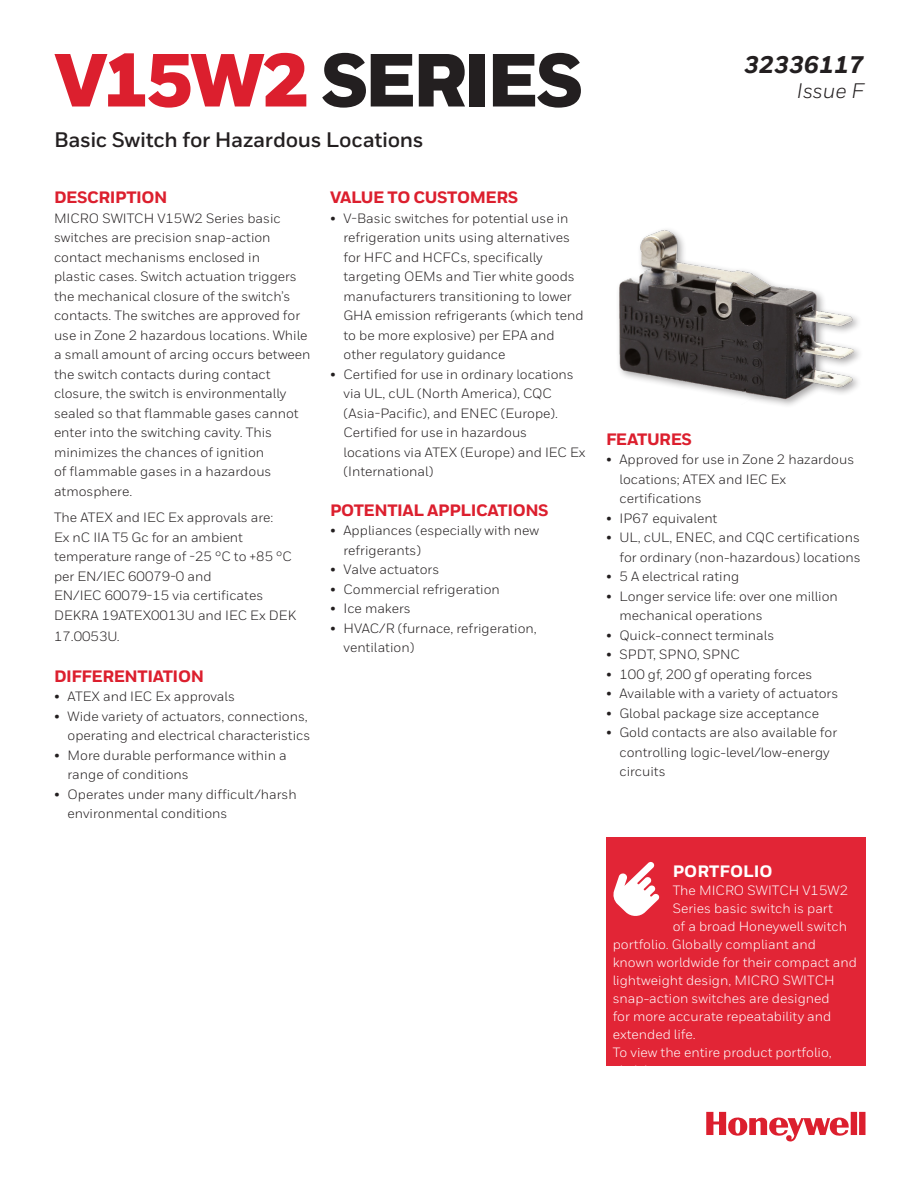
<style>
.page{position:relative;width:918px;height:1188px;background:#fff}
.page>*{position:absolute;margin:0;border:0;box-sizing:border-box;transform-origin:0 0}
._01_Cover__Heading_A{font:900 75px "Honeywell Sans";letter-spacing:-.05em;color:#231f20}
.t1{font:italic 800 24px "Honeywell Sans";color:#231f20}
._02_Cover__Subtitle{font:700 21px "Honeywell Sans";letter-spacing:-.015em;color:#231f20}
.t2{font:italic 21px "Honeywell Sans";letter-spacing:-.005em;color:#231f20}
.t3{font:800 16.5px "Honeywell Sans";letter-spacing:-.025em;color:#dc1f2e}
.t4{font:800 16.5px "Honeywell Sans";color:#fff}
.text_bullets_-_first{font:13.5px/19.5px "Honeywell Sans";color:#231f20}
.text_bullets_-_first-2{font:13.5px "Honeywell Sans";color:#fff}
.s1{color:#dc1f2e}
</style>
<div class="page">
<div style="left:606px;top:837px;width:260px;height:229px;background:#e22536"></div>
<img style="left:618px;top:229px;width:242px;height:175px">
<svg style="left:706px;top:1112px;width:160px;height:30px"></svg>
<svg style="left:613px;top:862px;width:46px;height:54px"></svg>
<p class="_01_Cover__Heading_A" style="left:54px;top:34px;width:531px"><span class="s1">V15W2</span> SERIES</p>
<p class="_02_Cover__Subtitle" style="left:54px;top:127px;width:371px">Basic Switch for Hazardous Locations</p>
<p class="t3" style="left:54px;top:188px;width:115px">DESCRIPTION</p>
<p class="text_bullets_-_first" style="left:54px;top:209px;width:258px">MICRO SWITCH V15W2 Series basic switches are precision snap-action contact mechanisms enclosed in<br>plastic cases. Switch actuation triggers the mechanical closure of the switch’s contacts. The switches are approved for use in Zone 2 hazardous locations. While a small amount of arcing occurs between the switch contacts during contact closure, the switch is environmentally sealed so that flammable gases cannot enter into the switching cavity. This minimizes the chances of ignition<br>of flammable gases in a hazardous atmosphere.</p>
<p class="text_bullets_-_first" style="left:54px;top:508px;width:244px">The ATEX and IEC Ex approvals are:<br>Ex nC IIA T5 Gc for an ambient temperature range of -25 °C to +85 °C per EN/IEC 60079-0 and<br>EN/IEC 60079-15 via certificates<br>DEKRA 19ATEX0013U and IEC Ex DEK</p>
<p class="text_bullets_-_first" style="left:54px;top:626px;width:67px">17.0053U.</p>
<p class="t3" style="left:54px;top:666px;width:152px">DIFFERENTIATION</p>
<p class="text_bullets_-_first" style="left:54px;top:687px;width:182px">• ATEX and IEC Ex approvals</p>
<p class="text_bullets_-_first" style="left:54px;top:706px;width:258px;text-align:right">• Wide variety of actuators, connections, operating and electrical characteristics</p>
<p class="text_bullets_-_first" style="left:68px;top:745px;width:221px;text-indent:-14px">• More durable performance within a range of conditions</p>
<p class="text_bullets_-_first" style="left:68px;top:784px;width:231px;text-indent:-14px">• Operates under many difficult/harsh environmental conditions</p>
<p class="t3" style="left:330px;top:188px;width:190px">VALUE TO CUSTOMERS</p>
<p class="text_bullets_-_first" style="left:344px;top:209px;width:242px;text-indent:-14px">• V-Basic switches for potential use in refrigeration units using alternatives for HFC and HCFCs, specifically targeting OEMs and Tier white goods manufacturers transitioning to lower GHA emission refrigerants (which tend to be more explosive) per EPA and other regulatory guidance</p>
<p class="text_bullets_-_first" style="left:344px;top:365px;width:244px;text-indent:-14px">• Certified for use in ordinary locations via UL, cUL (North America), CQC (Asia-Pacific), and ENEC (Europe).<br>Certified for use in hazardous locations via ATEX (Europe) and IEC Ex (International)</p>
<p class="t3" style="left:330px;top:500px;width:220px">POTENTIAL APPLICATIONS</p>
<p class="text_bullets_-_first" style="left:344px;top:521px;width:197px;text-indent:-14px">• Appliances (especially with new refrigerants)</p>
<p class="text_bullets_-_first" style="left:330px;top:560px;width:111px">• Valve actuators</p>
<p class="text_bullets_-_first" style="left:330px;top:580px;width:171px">• Commercial refrigeration</p>
<p class="text_bullets_-_first" style="left:330px;top:599px;width:82px">• Ice makers</p>
<p class="text_bullets_-_first" style="left:344px;top:619px;width:195px;text-indent:-14px">• HVAC/R (furnace, refrigeration, ventilation)</p>
<p class="t1" style="left:744px;top:50px;width:121px">32336117</p>
<p class="t2" style="left:797px;top:78px;width:69px">Issue F</p>
<p class="t3" style="left:606px;top:429px;width:88px">FEATURES</p>
<p class="text_bullets_-_first" style="left:620px;top:450px;width:236px;text-indent:-14px">• Approved for use in Zone 2 hazardous locations; ATEX and IEC Ex certifications</p>
<p class="text_bullets_-_first" style="left:606px;top:508px;width:113px">• IP67 equivalent</p>
<p class="text_bullets_-_first" style="left:606px;top:528px;width:256px;text-align:right">• UL, cUL, ENEC, and CQC certifications for ordinary (non-hazardous) locations</p>
<p class="text_bullets_-_first" style="left:606px;top:567px;width:135px">• 5 A electrical rating</p>
<p class="text_bullets_-_first" style="left:620px;top:586px;width:220px;text-indent:-14px">• Longer service life: over one million mechanical operations</p>
<p class="text_bullets_-_first" style="left:606px;top:625px;width:170px">• Quick-connect terminals</p>
<p class="text_bullets_-_first" style="left:606px;top:645px;width:136px">• SPDT, SPNO, SPNC</p>
<p class="text_bullets_-_first" style="left:606px;top:664px;width:208px">• 100 gf, 200 gf operating forces</p>
<p class="text_bullets_-_first" style="left:606px;top:684px;width:234px">• Available with a variety of actuators</p>
<p class="text_bullets_-_first" style="left:606px;top:703px;width:215px">• Global package size acceptance</p>
<p class="text_bullets_-_first" style="left:620px;top:723px;width:219px;text-indent:-14px">• Gold contacts are also available for controlling logic-level/low-energy circuits</p>
<p class="t4" style="left:673px;top:861px;width:101px">PORTFOLIO</p>
<p class="text_bullets_-_first-2" style="left:673px;top:882px;width:177px">The MICRO SWITCH V15W2</p>
<p class="text_bullets_-_first-2" style="left:673px;top:900px;width:162px">Series basic switch is part</p>
<p class="text_bullets_-_first-2" style="left:673px;top:918px;width:176px">of a broad Honeywell switch</p>
<p class="text_bullets_-_first-2" style="left:613px;top:936px;width:205px">portfolio. Globally compliant and</p>
<p class="text_bullets_-_first-2" style="left:613px;top:954px;width:246px">known worldwide for their compact and</p>
<p class="text_bullets_-_first-2" style="left:613px;top:972px;width:223px">lightweight design, MICRO SWITCH</p>
<p class="text_bullets_-_first-2" style="left:613px;top:990px;width:218px">snap-action switches are designed</p>
<p class="text_bullets_-_first-2" style="left:613px;top:1008px;width:220px">for more accurate repeatability and</p>
<p class="text_bullets_-_first-2" style="left:613px;top:1026px;width:84px">extended life.</p>
<p class="text_bullets_-_first-2" style="left:613px;top:1044px;width:220px">To view the entire product portfolio,</p>
</div>
